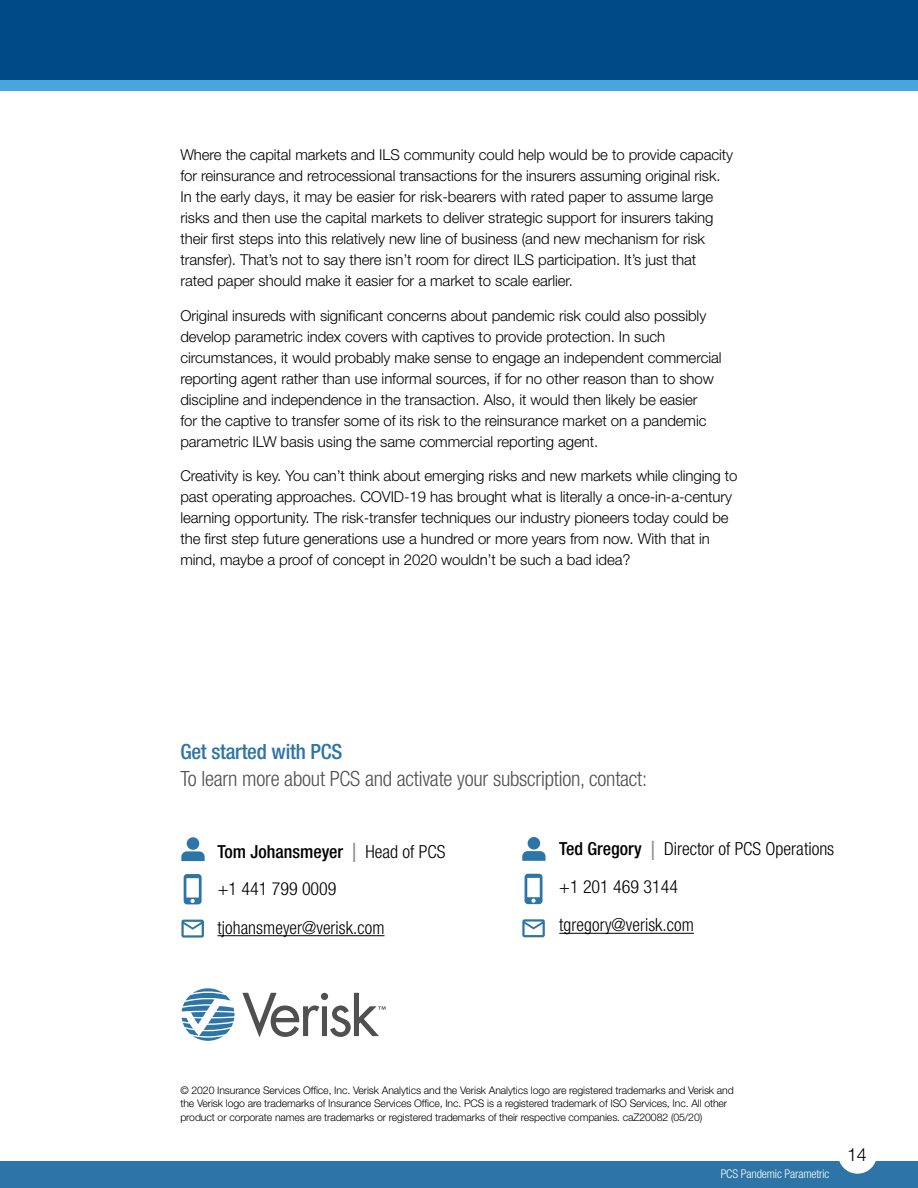
<style>
.page{position:relative;width:918px;height:1188px;background:#fff}
.page>*{position:absolute;margin:0;border:0;box-sizing:border-box;transform-origin:0 0}
.t1{font:300 condensed 21px "Helvetica Neue";letter-spacing:-.01em;color:#505050}
.t2{font:500 condensed 21px "Helvetica Neue";letter-spacing:-.01em;color:#2d74a7}
.t3{font:300 condensed 18px "Helvetica Neue";letter-spacing:.005em;color:#000}
.t4{font:500 condensed 18px "Helvetica Neue";color:#000}
.t5{font:300 18px "Helvetica Neue";color:#000}
.t6{font:300 15px/21px "Helvetica Neue";letter-spacing:-.005em;color:#000}
.t7{font:300 condensed 12px "Helvetica Neue";letter-spacing:-.01em;color:#fff}
.t8{font:300 10.5px/13.5px "Helvetica Neue";letter-spacing:-.01em;color:#000}
.s1{font-weight:300;font-size:27px;color:#939393}
.s2{font-weight:300}
.s3{font-weight:500}
.s4{font-size:27px;color:#939393}
</style>
<div class="page">
<div style="left:0;top:1161px;width:918px;height:27px;background:#2d74a7"></div>
<div style="left:838px;top:1135px;width:39px;height:39px;background:#fff;border-radius:50%"></div>
<div style="left:0;top:0;width:918px;height:81px;background:#004b85"></div>
<div style="left:0;top:80px;width:918px;height:11px;background:#48a5de"></div>
<div style="left:187px;top:837px;width:12px;height:13px;background:#2d74a7;border-radius:50%"></div>
<svg style="left:181px;top:851px;width:24px;height:10px"></svg>
<div style="left:528px;top:837px;width:12px;height:13px;background:#2d74a7;border-radius:50%"></div>
<svg style="left:522px;top:851px;width:24px;height:10px"></svg>
<hr style="left:217px;top:935px;width:167px;height:1px;background:#000">
<hr style="left:559px;top:933px;width:135px;height:1px;background:#000">
<svg style="left:182px;top:988px;width:52px;height:53px"></svg>
<svg style="left:242px;top:993px;width:144px;height:44px"></svg>
<svg style="left:184px;top:874px;width:18px;height:30px"></svg>
<svg style="left:525px;top:874px;width:18px;height:30px"></svg>
<svg style="left:181px;top:920px;width:23px;height:18px"></svg>
<svg style="left:522px;top:919px;width:23px;height:18px"></svg>
<p class="t6" style="left:180px;top:144px;width:554px">Where the capital markets and ILS community could help would be to provide capacity for reinsurance and retrocessional transactions for the insurers assuming original risk.<br>In the early days, it may be easier for risk-bearers with rated paper to assume large risks and then use the capital markets to deliver strategic support for insurers taking their first steps into this relatively new line of business (and new mechanism for risk transfer). That’s not to say there isn’t room for direct ILS participation. It’s just that<br>rated paper should make it easier for a market to scale earlier.</p>
<p class="t6" style="left:180px;top:305px;width:543px">Original insureds with significant concerns about pandemic risk could also possibly develop parametric index covers with captives to provide protection. In such circumstances, it would probably make sense to engage an independent commercial reporting agent rather than use informal sources, if for no other reason than to show discipline and independence in the transaction. Also, it would then likely be easier<br>for the captive to transfer some of its risk to the reinsurance market on a pandemic parametric ILW basis using the same commercial reporting agent.</p>
<p class="t6" style="left:180px;top:465px;width:559px">Creativity is key. You can’t think about emerging risks and new markets while clinging to past operating approaches. COVID-19 has brought what is literally a once-in-a-century learning opportunity. The risk-transfer techniques our industry pioneers today could be the first step future generations use a hundred or more years from now. With that in mind, maybe a proof of concept in 2020 wouldn’t be such a bad idea?</p>
<h1 class="t2" style="left:180px;top:739px;width:164px">Get started with PCS</h1>
<h1 class="t1" style="left:180px;top:767px;width:468px">To learn more about PCS and activate your subscription, contact:</h1>
<p class="t4" style="left:217px;top:841px;width:230px">Tom Johansmeyer <span class="s1">I</span> <span class="s2">Head of PCS</span></p>
<p class="t3" style="left:559px;top:839px;width:277px"><span class="s3">Ted Gregory</span> <span class="s4">I</span> Director of PCS Operations</p>
<p class="t3" style="left:218px;top:879px;width:120px">+1 441 799 0009</p>
<p class="t3" style="left:559px;top:877px;width:120px">+1 201 469 3144</p>
<p class="t3" style="left:217px;top:917px;width:168px">tjohansmeyer@verisk.com</p>
<p class="t3" style="left:559px;top:915px;width:136px">tgregory@verisk.com</p>
<p class="t8" style="left:180px;top:1083px;width:555px">© 2020 Insurance Services Office, Inc. Verisk Analytics and the Verisk Analytics logo are registered trademarks and Verisk and the Verisk logo are trademarks of Insurance Services Office, Inc. PCS is a registered trademark of ISO Services, Inc. All other product or corporate names are trademarks or registered trademarks of their respective companies. caZ20082 (05/20)</p>
<p class="t7" style="left:721px;top:1167px;width:110px">PCS Pandemic Parametric</p>
<p class="t5" style="left:847px;top:1144px;width:21px">14</p>
</div>
